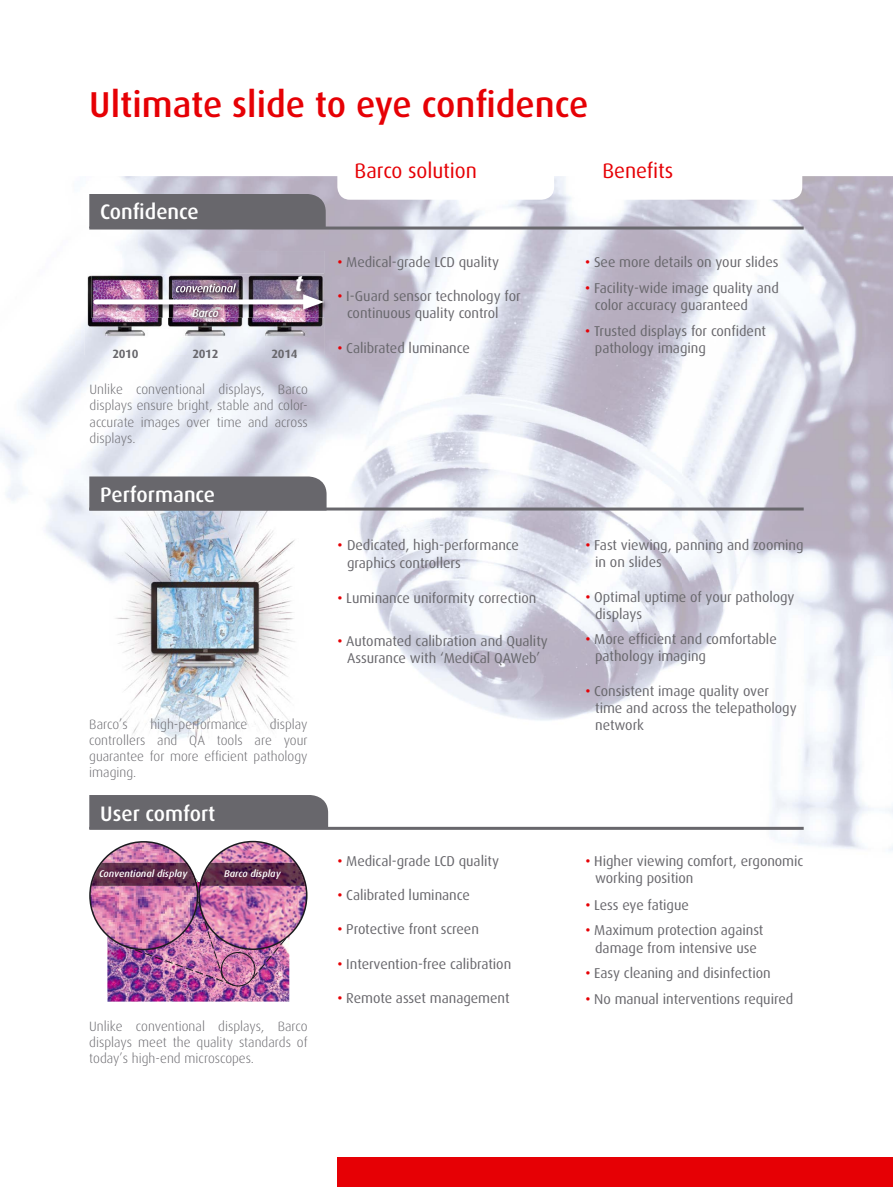
<style>
.page{position:relative;width:893px;height:1187px;background:#fff}
.page>*{position:absolute;margin:0;border:0;box-sizing:border-box;transform-origin:0 0}
.t1{font:500 36px "Dax";color:#e60005}
.t2{font:italic 700 21.75px "Dax";color:#fff}
.t3{font:500 21px "Dax";color:#fff}
.t4{font:21px "Dax";letter-spacing:-.005em;color:#e60005}
.t5{font:14.25px/17.1px "Dax";letter-spacing:-.005em;color:#68676c}
.t6{font:300 13.5px/16.2px "Dax";color:#68676c;text-align:justify}
.t7{font:700 12px "Dax";letter-spacing:-.03em;color:#68676c}
.t8{font:italic 500 11.4px "Dax";letter-spacing:-.035em;color:#fff}
.t9{font:italic 500 9.75px "Dax";color:#fff}
.s1{font-weight:500;color:#e60005}
</style>
<div class="page">
<img style="left:89px;top:176px;width:804px;height:100px">
<img style="left:316px;top:276px;width:577px;height:575px">
<img style="left:104px;top:510px;width:53px;height:320px">
<img style="left:110px;top:474px;width:194px;height:282px">
<div style="left:337px;top:157px;width:217px;height:43px;background:#fff;border-radius:13px"></div>
<div style="left:585px;top:157px;width:217px;height:43px;background:#fff;border-radius:13px"></div>
<div style="left:89px;top:194px;width:237px;height:32px;background:#68676c"></div>
<hr style="left:89px;top:226px;width:715px;height:3px;background:#68676c">
<div style="left:89px;top:795px;width:239px;height:31px;background:#68676c"></div>
<hr style="left:89px;top:826px;width:715px;height:3px;background:#68676c">
<div style="left:89px;top:476px;width:238px;height:31px;background:#68676c"></div>
<hr style="left:89px;top:507px;width:715px;height:3px;background:#68676c">
<img style="left:107px;top:985px;width:182px;height:16px">
<div style="left:221px;top:951px;width:34px;height:35px;border:1px solid #1b1c20;border-radius:50%"></div>
<img style="left:89px;top:840px;width:218px;height:145px">
<img style="left:91px;top:862px;width:106px;height:23px">
<img style="left:200px;top:862px;width:106px;height:23px">
<img style="left:84px;top:251px;width:241px;height:104px">
<img style="left:91px;top:274px;width:241px;height:44px">
<img style="left:174px;top:298px;width:45px;height:8px">
<img style="left:172px;top:280px;width:69px;height:18px">
<img style="left:176px;top:283px;width:60px;height:9px">
<div style="left:94px;top:299px;width:220px;height:5px;background:#fff;border-radius:2px"></div>
<svg style="left:303px;top:294px;width:21px;height:15px"></svg>
<img style="left:189px;top:305px;width:34px;height:17px">
<img style="left:189px;top:305px;width:30px;height:1px">
<div style="left:338px;top:1157px;width:555px;height:29px;background:#e60005"></div>
<h1 class="t1" style="left:89px;top:84px;width:501px">Ultimate slide to eye confidence</h1>
<h3 class="t3" style="left:100px;top:200px;width:100px">Confidence</h3>
<h3 class="t4" style="left:355px;top:159px;width:124px">Barco solution</h3>
<h3 class="t4" style="left:602px;top:159px;width:72px">Benefits</h3>
<p class="t8" style="left:192px;top:306px;width:28px">Barco</p>
<h2 class="t2" style="left:295px;top:271px;width:10px">t</h2>
<p class="t7" style="left:112px;top:347px;width:27px">2010</p>
<p class="t7" style="left:192px;top:347px;width:27px">2012</p>
<p class="t7" style="left:272px;top:347px;width:27px">2014</p>
<p class="t6" style="left:90px;top:381px;width:220px">Unlike conventional displays, Barco displays ensure bright, stable and color&shy;accurate images over time and across displays.</p>
<h3 class="t3" style="left:100px;top:482px;width:117px">Performance</h3>
<p class="t6" style="left:89px;top:716px;width:40px">Barco’s</p>
<p class="t6" style="left:150px;top:716px;width:99px">high-performance</p>
<p class="t6" style="left:89px;top:716px;width:220px;text-indent:181px">display controllers and QA tools are your guarantee for more efficient pathology imaging.</p>
<h3 class="t3" style="left:100px;top:801px;width:117px">User comfort</h3>
<p class="t9" style="left:99px;top:868px;width:90px">Conventional display</p>
<p class="t9" style="left:224px;top:868px;width:58px">Barco display</p>
<p class="t6" style="left:89px;top:1017px;width:220px">Unlike conventional displays, Barco displays meet the quality standards of today’s high-end microscopes.</p>
<p class="t5" style="left:337px;top:254px;width:163px"><span class="s1">•</span> Medical-grade LCD quality</p>
<p class="t5" style="left:347px;top:288px;width:175px;text-indent:-10px"><span class="s1">•</span> I-Guard sensor technology for continuous quality control</p>
<p class="t5" style="left:337px;top:340px;width:134px"><span class="s1">•</span> Calibrated luminance</p>
<p class="t5" style="left:347px;top:536px;width:173px;line-height:18px;text-indent:-10px"><span class="s1">•</span> Dedicated, high-performance graphics controllers</p>
<p class="t5" style="left:337px;top:589px;width:200px"><span class="s1">•</span> Luminance uniformity correction</p>
<p class="t5" style="left:337px;top:632px;width:212px;text-align:center"><span class="s1">•</span> Automated calibration and Quality<br>Assurance with ‘MediCal QAWeb’</p>
<p class="t5" style="left:337px;top:852px;width:163px"><span class="s1">•</span> Medical-grade LCD quality</p>
<p class="t5" style="left:337px;top:886px;width:134px"><span class="s1">•</span> Calibrated luminance</p>
<p class="t5" style="left:337px;top:921px;width:143px"><span class="s1">•</span> Protective front screen</p>
<p class="t5" style="left:337px;top:955px;width:175px"><span class="s1">•</span> Intervention-free calibration</p>
<p class="t5" style="left:337px;top:989px;width:174px"><span class="s1">•</span> Remote asset management</p>
<p class="t5" style="left:585px;top:254px;width:195px"><span class="s1">•</span> See more details on your slides</p>
<p class="t5" style="left:595px;top:279px;width:185px;text-indent:-10px"><span class="s1">•</span> Facility-wide image quality and color accuracy guaranteed</p>
<p class="t5" style="left:595px;top:322px;width:173px;text-indent:-10px"><span class="s1">•</span> Trusted displays for confident pathology imaging</p>
<p class="t5" style="left:595px;top:537px;width:210px;text-indent:-10px"><span class="s1">•</span> Fast viewing, panning and zooming in on slides</p>
<p class="t5" style="left:595px;top:588px;width:201px;text-indent:-10px"><span class="s1">•</span> Optimal uptime of your pathology displays</p>
<p class="t5" style="left:595px;top:631px;width:183px;text-indent:-10px"><span class="s1">•</span> More efficient and comfortable pathology imaging</p>
<p class="t5" style="left:595px;top:682px;width:203px;text-indent:-10px"><span class="s1">•</span> Consistent image quality over time and across the telepathology network</p>
<p class="t5" style="left:595px;top:852px;width:210px;text-indent:-10px"><span class="s1">•</span> Higher viewing comfort, ergonomic working position</p>
<p class="t5" style="left:585px;top:896px;width:105px"><span class="s1">•</span> Less eye fatigue</p>
<p class="t5" style="left:585px;top:922px;width:180px;text-align:center"><span class="s1">•</span> Maximum protection against damage from intensive use</p>
<p class="t5" style="left:585px;top:964px;width:187px"><span class="s1">•</span> Easy cleaning and disinfection</p>
<p class="t5" style="left:585px;top:990px;width:209px"><span class="s1">•</span> No manual interventions required</p>
</div>
